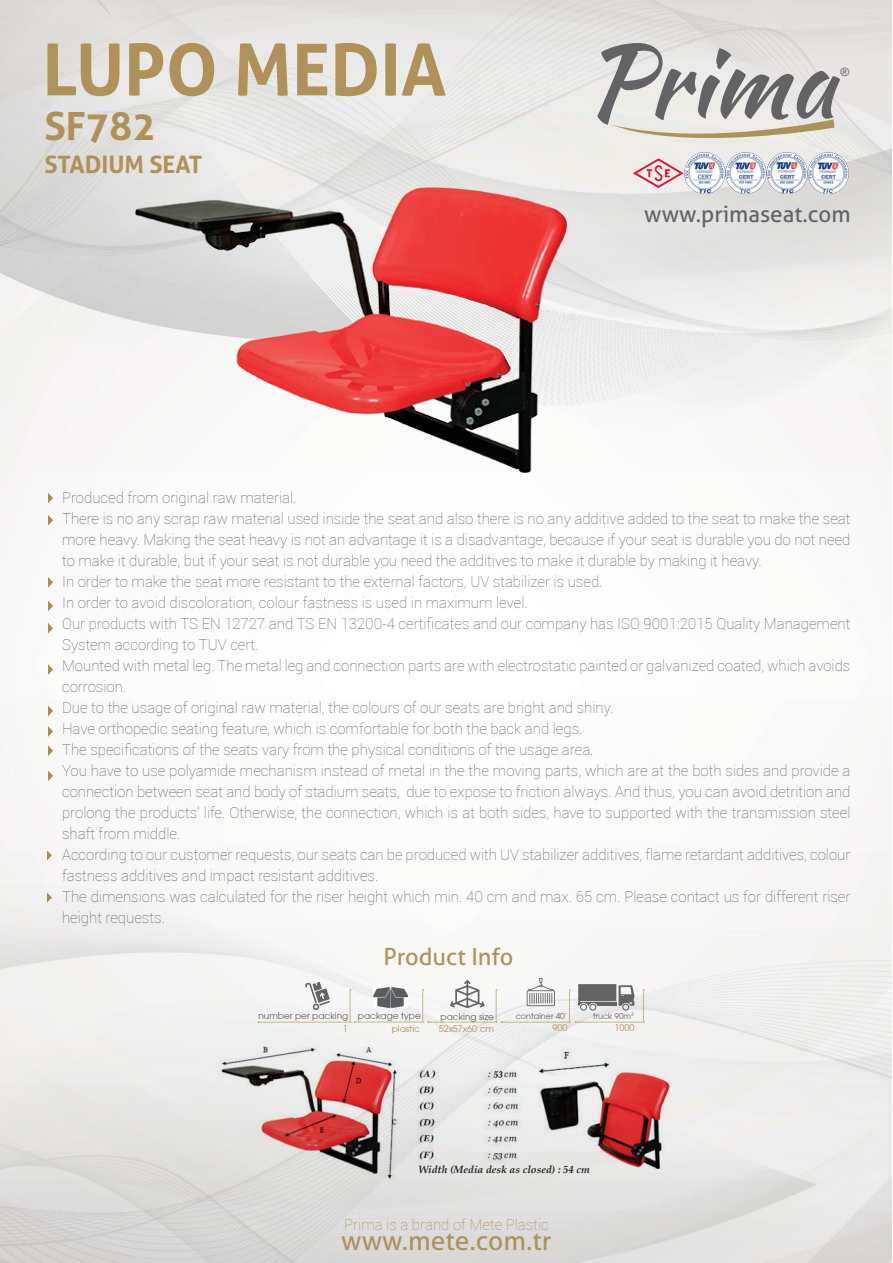
<style>
.page{position:relative;width:893px;height:1263px;background:#fff}
.page>*{position:absolute;margin:0;border:0;box-sizing:border-box;transform-origin:0 0}
.t1{font:100.05px "Kaushan Script";color:#636366}
.t2{font:700 71.7px "Aller";color:#ae925a}
.t3{font:700 39px "Aller";color:#ae925a}
.t4{font:26.4px "Aller";color:#ae925a}
.t5{font:700 24px "Aller";color:#ae925a}
.t6{font:23.55px "Aller";color:#ae925a}
.t7{font:22.5px "Aller";color:#636366}
.t8{font:100 15px/21px "Roboto";color:#636366}
.t9{font:100 15px "Roboto";color:#ae925a}
.t10{font:11.55px "Arial";color:#636366;scale:1.04 1}
.t11{font:italic 700 10.5px "Palatino Linotype";color:#231f20}
.t12{font:9px "Avant Garde";color:#636366}
.t13{font:9px "Avant Garde";color:#ae925a}
.t14{font:8.1px "Avant Garde";color:#636366}
</style>
<div class="page">
<img style="left:0;top:0;width:892px;height:1263px">
<svg style="left:612px;top:119px;width:222px;height:34px;background:#e3ddd3"></svg>
<img style="left:632px;top:156px;width:51px;height:33px">
<img style="left:683px;top:151px;width:167px;height:43px">
<img style="left:136px;top:188px;width:430px;height:284px">
<img style="left:213px;top:1036px;width:468px;height:150px">
<svg style="left:258px;top:978px;width:386px;height:45px"></svg>
<svg style="left:48px;top:492px;width:5px;height:12px"></svg>
<div style="left:39px;top:487px;width:9px;height:20px;background:#f9f8f9"></div>
<svg style="left:48px;top:515px;width:5px;height:11px"></svg>
<div style="left:39px;top:509px;width:9px;height:20px;background:#f9f8f9"></div>
<svg style="left:48px;top:770px;width:5px;height:11px"></svg>
<div style="left:39px;top:764px;width:9px;height:20px;background:#f8f8f7"></div>
<svg style="left:48px;top:577px;width:5px;height:11px"></svg>
<div style="left:39px;top:571px;width:9px;height:20px;background:#fff"></div>
<svg style="left:48px;top:600px;width:5px;height:12px"></svg>
<div style="left:39px;top:595px;width:9px;height:20px;background:#fff"></div>
<svg style="left:48px;top:622px;width:5px;height:12px"></svg>
<div style="left:39px;top:617px;width:9px;height:20px;background:#fff"></div>
<svg style="left:48px;top:664px;width:5px;height:11px"></svg>
<div style="left:39px;top:658px;width:9px;height:20px;background:#fff"></div>
<svg style="left:48px;top:705px;width:5px;height:12px"></svg>
<div style="left:39px;top:700px;width:9px;height:19px;background:#f8f8f7"></div>
<svg style="left:48px;top:745px;width:5px;height:11px"></svg>
<div style="left:39px;top:739px;width:9px;height:20px;background:#f8f8f7"></div>
<svg style="left:48px;top:726px;width:5px;height:11px"></svg>
<div style="left:39px;top:720px;width:9px;height:20px;background:#f8f8f7"></div>
<svg style="left:47px;top:850px;width:5px;height:11px"></svg>
<div style="left:38px;top:845px;width:9px;height:19px;background:#f7f5f6"></div>
<svg style="left:47px;top:892px;width:5px;height:11px"></svg>
<div style="left:38px;top:887px;width:9px;height:19px;background:#f1f0f0"></div>
<h2 class="t2" style="left:43px;top:26px;width:405px">LUPO MEDIA</h2>
<h3 class="t3" style="left:44px;top:103px;width:113px">SF782</h3>
<h3 class="t5" style="left:44px;top:150px;width:160px">STADIUM SEAT</h3>
<h1 class="t1" style="left:584px;top:8px;width:253px">Prima</h1>
<p class="t10" style="left:840px;top:64px;width:10px">®</p>
<h3 class="t7" style="left:644px;top:200px;width:208px">www.primaseat.com</h3>
<p class="t8" style="left:62px;top:487px;width:790px">Produced from original raw material.<br>There is no any scrap raw material used inside the seat and also there is no any additive added to the seat to make the seat more heavy. Making the seat heavy is not an advantage it is a disadvantage, because if your seat is durable you do not need to make it durable, but if your seat is not durable you need the additives to make it durable by making it heavy.<br>In order to make the seat more resistant to the external factors, UV stabilizer is used.<br>In order to avoid discoloration, colour fastness is used in maximum level.<br>Our products with TS EN 12727 and TS EN 13200-4 certificates and our company has ISO 9001:2015 Quality Management System according to TUV cert.<br>Mounted with metal leg. The metal leg and connection parts are with electrostatic painted or galvanized coated, which avoids corrosion.<br>Due to the usage of original raw material, the colours of our seats are bright and shiny.<br>Have orthopedic seating feature, which is comfortable for both the back and legs.<br>The specifications of the seats vary from the physical conditions of the usage area.<br>You have to use polyamide mechanism instead of metal in the the moving parts, which are at the both sides and provide a connection between seat and body of stadium seats, due to expose to friction always. And thus, you can avoid detrition and prolong the products’ life. Otherwise, the connection, which is at both sides, have to supported with the transmission steel shaft from middle.<br>According to our customer requests, our seats can be produced with UV stabilizer additives, flame retardant additives, colour fastness additives and impact resistant additives.<br>The dimensions was calculated for the riser height which min. 40 cm and max. 65 cm. Please contact us for different riser height requests.</p>
<h3 class="t6" style="left:383px;top:943px;width:131px">Product Info</h3>
<p class="t12" style="left:258px;top:1010px;width:91px">number per packing</p>
<p class="t13" style="left:343px;top:1023px;width:6px">1</p>
<p class="t12" style="left:358px;top:1010px;width:65px">package type</p>
<p class="t14" style="left:516px;top:1010px;width:53px">container 40’</p>
<p class="t13" style="left:552px;top:1022px;width:16px">900</p>
<p class="t14" style="left:593px;top:1011px;width:42px">truck 90m<sup>3</sup></p>
<p class="t12" style="left:441px;top:1011px;width:55px">packing size</p>
<p class="t13" style="left:439px;top:1023px;width:57px">52x57x60 cm</p>
<p class="t13" style="left:392px;top:1023px;width:30px">plastic</p>
<p class="t13" style="left:614px;top:1022px;width:21px">1000</p>
<p class="t11" style="left:418px;top:1161px;width:173px">Width (Media desk as closed) : 54 cm</p>
<p class="t9" style="left:344px;top:1214px;width:206px">Prima is a brand of Mete Plastic</p>
<h3 class="t4" style="left:341px;top:1225px;width:212px">www.mete.com.tr</h3>
</div>
